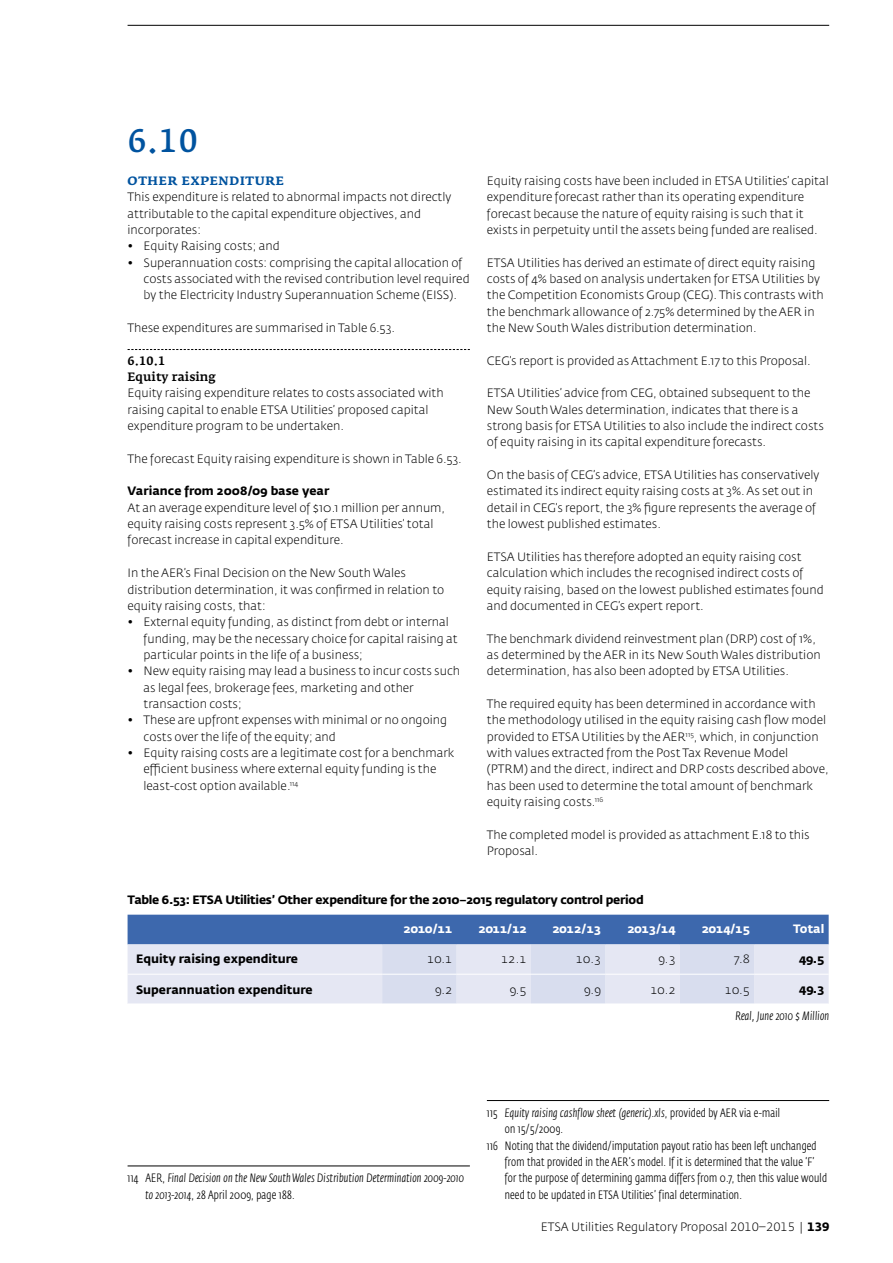
<style>
.page{position:relative;width:893px;height:1263px;background:#fff}
.page>*{position:absolute;margin:0;border:0;box-sizing:border-box;transform-origin:0 0}
.t1{font:32.25px "Fedra Serif A Normal TF";color:#00539f}
.t2{font:300 12px/16.4px "Fedra Sans Std";color:#000}
.t3{font:300 12px "Fedra Sans Cond Std";letter-spacing:.02em;color:#000}
.t4{font:italic 300 12px/16.4px "Fedra Sans Cond Std";letter-spacing:.02em;color:#000}
.t5{font:700 12px "Fedra Sans Std";color:#000}
.t6{font:700 12px "Fedra Sans Std";letter-spacing:-.02em;color:#000}
.t7{font:700 12px "Fedra Sans Std";color:#fff}
.t8{font:700 12px "Fedra Serif A";letter-spacing:.06em;color:#00539f}
.t9{font:500 12px "Fedra Serif A";color:#000}
.t10{font:12px "Fedra Serif A Medium TF";color:#000}
.s1{font-style:normal}
.s2{font-weight:700}
</style>
<div class="page">
<hr style="left:128px;top:25px;width:701px;height:1px;background:#000">
<svg style="left:128px;top:349px;width:342px;height:1px"></svg>
<hr style="left:128px;top:1166px;width:342px;height:1px;background:#000">
<hr style="left:487px;top:1100px;width:342px;height:1px;background:#000">
<svg style="left:128px;top:915px;width:701px;height:88px;background:#aabada"></svg>
<hr style="left:128px;top:974px;width:254px;height:1px;background:#fff">
<hr style="left:382px;top:974px;width:75px;height:1px;background:#fff">
<hr style="left:457px;top:974px;width:74px;height:1px;background:#fff">
<hr style="left:531px;top:974px;width:74px;height:1px;background:#fff">
<hr style="left:605px;top:974px;width:75px;height:1px;background:#fff">
<hr style="left:680px;top:974px;width:74px;height:1px;background:#fff">
<hr style="left:754px;top:974px;width:75px;height:1px;background:#fff">
<h1 class="t1" style="left:128px;top:122px;width:72px">6.10</h1>
<p class="t8" style="left:128px;top:174px;width:158px">OTHER EXPENDITURE</p>
<p class="t2" style="left:128px;top:189px;width:325px">This expenditure is related to abnormal impacts not directly attributable to the capital expenditure objectives, and incorporates:</p>
<p class="t2" style="left:128px;top:238px;width:154px">• Equity Raising costs; and</p>
<p class="t2" style="left:144px;top:254px;width:328px;text-indent:-16px">• Superannuation costs: comprising the capital allocation of costs associated with the revised contribution level required by the Electricity Industry Superannuation Scheme (EISS).</p>
<p class="t2" style="left:128px;top:320px;width:269px">These expenditures are summarised in Table 6.53.</p>
<p class="t10" style="left:128px;top:353px;width:39px">6.10.1</p>
<p class="t9" style="left:128px;top:370px;width:90px">Equity raising</p>
<p class="t2" style="left:128px;top:385px;width:318px">Equity raising expenditure relates to costs associated with raising capital to enable ETSA Utilities’ proposed capital expenditure program to be undertaken.</p>
<p class="t2" style="left:128px;top:450px;width:336px">The forecast Equity raising expenditure is shown in Table 6.53.</p>
<p class="t5" style="left:128px;top:484px;width:203px">Variance from 2008/09 base year</p>
<p class="t2" style="left:128px;top:499px;width:319px">At an average expenditure level of $10.1 million per annum, equity raising costs represent 3.5% of ETSA Utilities’ total forecast increase in capital expenditure.</p>
<p class="t2" style="left:128px;top:565px;width:318px">In the AER’s Final Decision on the New South Wales distribution determination, it was confirmed in relation to equity raising costs, that:</p>
<p class="t2" style="left:144px;top:614px;width:316px;text-indent:-16px">• External equity funding, as distinct from debt or internal funding, may be the necessary choice for capital raising at particular points in the life of a business;</p>
<p class="t2" style="left:144px;top:663px;width:318px;text-indent:-16px">• New equity raising may lead a business to incur costs such as legal fees, brokerage fees, marketing and other transaction costs;</p>
<p class="t2" style="left:144px;top:712px;width:305px;text-indent:-16px">• These are upfront expenses with minimal or no ongoing costs over the life of the equity; and</p>
<p class="t2" style="left:144px;top:745px;width:312px;text-indent:-16px">• Equity raising costs are a legitimate cost for a benchmark efficient business where external equity funding is the least-cost option available.<sup>114</sup></p>
<p class="t2" style="left:487px;top:172px;width:343px">Equity raising costs have been included in ETSA Utilities’ capital expenditure forecast rather than its operating expenditure forecast because the nature of equity raising is such that it exists in perpetuity until the assets being funded are realised.</p>
<p class="t2" style="left:487px;top:254px;width:338px">ETSA Utilities has derived an estimate of direct equity raising costs of 4% based on analysis undertaken for ETSA Utilities by the Competition Economists Group (CEG). This contrasts with the benchmark allowance of 2.75% determined by the AER in the New South Wales distribution determination.</p>
<p class="t2" style="left:487px;top:352px;width:325px">CEG’s report is provided as Attachment E.17 to this Proposal.</p>
<p class="t2" style="left:487px;top:385px;width:338px">ETSA Utilities’ advice from CEG, obtained subsequent to the New South Wales determination, indicates that there is a strong basis for ETSA Utilities to also include the indirect costs of equity raising in its capital expenditure forecasts.</p>
<p class="t2" style="left:487px;top:467px;width:334px">On the basis of CEG’s advice, ETSA Utilities has conservatively estimated its indirect equity raising costs at 3%. As set out in detail in CEG’s report, the 3% figure represents the average of the lowest published estimates.</p>
<p class="t2" style="left:487px;top:548px;width:338px">ETSA Utilities has therefore adopted an equity raising cost calculation which includes the recognised indirect costs of equity raising, based on the lowest published estimates found and documented in CEG’s expert report.</p>
<p class="t2" style="left:487px;top:630px;width:335px">The benchmark dividend reinvestment plan (DRP) cost of 1%, as determined by the AER in its New South Wales distribution determination, has also been adopted by ETSA Utilities.</p>
<p class="t2" style="left:487px;top:696px;width:343px">The required equity has been determined in accordance with the methodology utilised in the equity raising cash flow model provided to ETSA Utilities by the AER<sup>115</sup>, which, in conjunction with values extracted from the Post Tax Revenue Model (PTRM) and the direct, indirect and DRP costs described above, has been used to determine the total amount of benchmark equity raising costs.<sup>116</sup></p>
<p class="t2" style="left:487px;top:826px;width:324px">The completed model is provided as attachment E.18 to this<br>Proposal.</p>
<p class="t6" style="left:128px;top:892px;width:518px">Table 6.53: ETSA Utilities’ Other expenditure for the 2010–2015 regulatory control period</p>
<p class="t7" style="left:404px;top:922px;width:50px">2010/11</p>
<p class="t7" style="left:478px;top:922px;width:50px">2011/12</p>
<p class="t7" style="left:552px;top:922px;width:50px">2012/13</p>
<p class="t7" style="left:627px;top:922px;width:50px">2013/14</p>
<p class="t7" style="left:702px;top:922px;width:50px">2014/15</p>
<p class="t7" style="left:793px;top:922px;width:33px">Total</p>
<p class="t5" style="left:136px;top:951px;width:163px">Equity raising expenditure</p>
<p class="t2" style="left:427px;top:951px;width:27px">10.1</p>
<p class="t2" style="left:501px;top:951px;width:27px">12.1</p>
<p class="t2" style="left:576px;top:951px;width:27px">10.3</p>
<p class="t2" style="left:658px;top:951px;width:19px">9.3</p>
<p class="t2" style="left:733px;top:951px;width:18px">7.8</p>
<p class="t5" style="left:799px;top:951px;width:27px">49.5</p>
<p class="t5" style="left:136px;top:982px;width:178px">Superannuation expenditure</p>
<p class="t2" style="left:435px;top:981px;width:19px">9.2</p>
<p class="t2" style="left:509px;top:981px;width:19px">9.5</p>
<p class="t2" style="left:584px;top:981px;width:19px">9.9</p>
<p class="t2" style="left:650px;top:981px;width:27px">10.2</p>
<p class="t2" style="left:725px;top:981px;width:27px">10.5</p>
<p class="t5" style="left:799px;top:981px;width:27px">49.3</p>
<p class="t4" style="left:736px;top:1007px;width:95px">Real, June 2010 $ Million</p>
<p class="t4" style="left:145px;top:1170px;width:320px;text-indent:-18px"><span class="s1">114 AER,</span> Final Decision on the New South Wales Distribution Determination 2009-2010 to 2013-2014<span class="s1">, 28 April 2009, page 188.</span></p>
<p class="t4" style="left:487px;top:1105px;width:295px"><span class="s1">115</span> Equity raising cashflow sheet (generic).xls<span class="s1">, provided by AER via e-mail</span></p>
<p class="t3" style="left:505px;top:1122px;width:60px">on 15/5/2009.</p>
<p class="t3" style="left:487px;top:1138px;width:331px">116 Noting that the dividend/imputation payout ratio has been left unchanged</p>
<p class="t3" style="left:505px;top:1155px;width:312px">from that provided in the AER’s model. If it is determined that the value ‘F’</p>
<p class="t3" style="left:505px;top:1171px;width:324px">for the purpose of determining gamma differs from 0.7, then this value would</p>
<p class="t3" style="left:505px;top:1187px;width:239px">need to be updated in ETSA Utilities’ final determination.</p>
<p class="t2" style="left:541px;top:1219px;width:290px">ETSA Utilities Regulatory Proposal 2010–2015 | <span class="s2">139</span></p>
</div>
